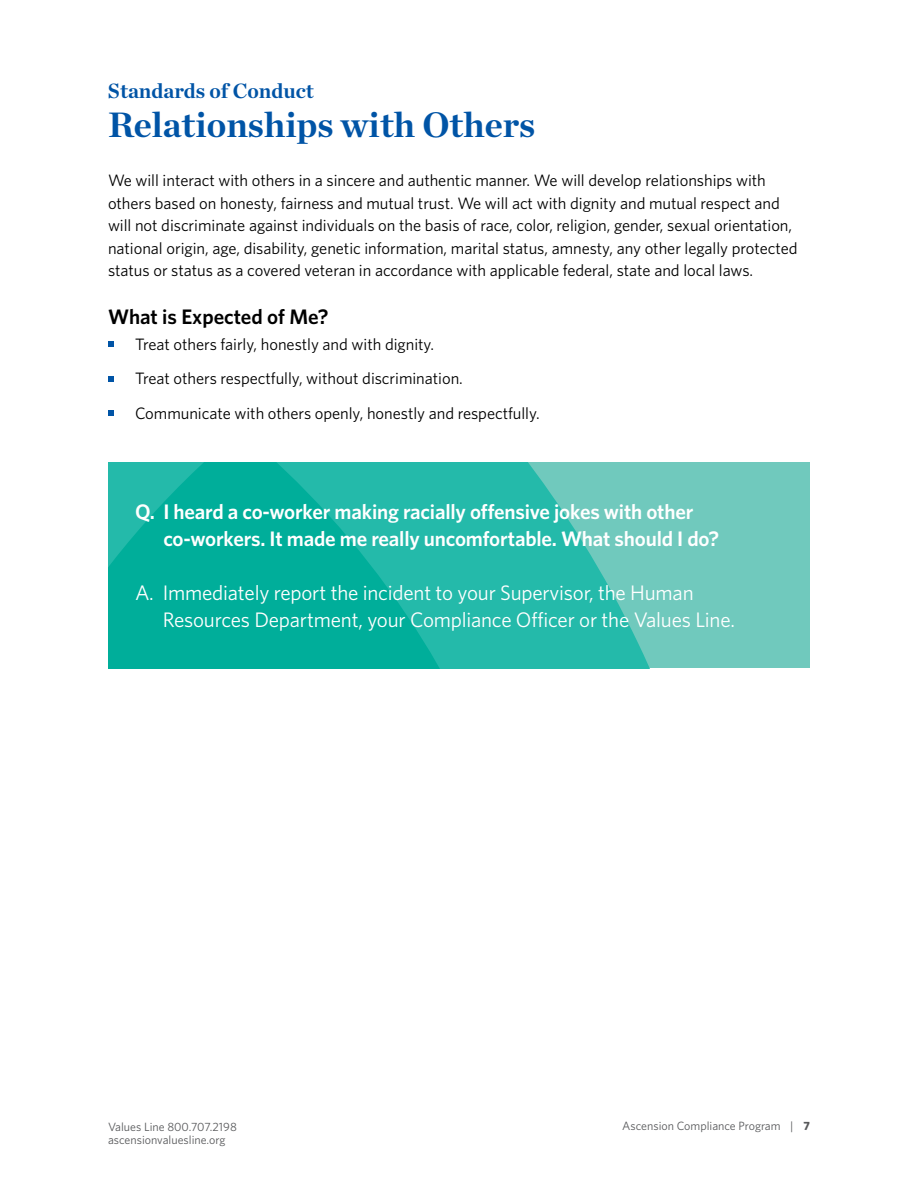
<style>
.page{position:relative;width:918px;height:1188px;background:#fff}
.page>*{position:absolute;margin:0;border:0;box-sizing:border-box;transform-origin:0 0}
.t1{font:700 36px "Chronicle Deck";color:#0054a6}
.t2{font:21px/27px "Whitney";letter-spacing:-.01em;color:#fff}
.t3{font:600 21px/27px "Whitney";letter-spacing:-.01em;color:#fff}
.t4{font:600 21px "Whitney";letter-spacing:-.005em;color:#000}
.t5{font:700 21px "Chronicle Deck";color:#0054a6}
.t6{font:16.5px/22.5px "Whitney";letter-spacing:-.005em;color:#000}
.t7{font:12px/13.5px "Whitney";color:#58595b}
.s1{font-weight:700}
</style>
<div class="page">
<div style="left:108px;top:463px;width:702px;height:205px;background:#70c9bd"></div>
<svg style="left:514px;top:463px;width:136px;height:205px;fill:#24baaa"></svg>
<svg style="left:108px;top:463px;width:406px;height:205px;background:#0fb3a0"></svg>
<svg style="left:108px;top:341px;width:6px;height:6px"></svg>
<svg style="left:108px;top:376px;width:6px;height:5px"></svg>
<svg style="left:108px;top:410px;width:6px;height:6px"></svg>
<p class="t5" style="left:108px;top:74px;width:208px">Standards of Conduct</p>
<h1 class="t1" style="left:108px;top:96px;width:429px">Relationships with Others</h1>
<p class="t6" style="left:108px;top:169px;width:691px">We will interact with others in a sincere and authentic manner. We will develop relationships with others based on honesty, fairness and mutual trust. We will act with dignity and mutual respect and will not discriminate against individuals on the basis of race, color, religion, gender, sexual orientation, national origin, age, disability, genetic information, marital status, amnesty, any other legally protected status or status as a covered veteran in accordance with applicable federal, state and local laws.</p>
<p class="t4" style="left:108px;top:303px;width:222px">What is Expected of Me?</p>
<p class="t6" style="left:135px;top:326px;width:406px;line-height:34.5px">Treat others fairly, honestly and with dignity.<br>Treat others respectfully, without discrimination.<br>Communicate with others openly, honestly and respectfully.</p>
<p class="t3" style="left:163px;top:498px;width:557px;text-indent:-28px">Q. I heard a co-worker making racially offensive jokes with other co-workers. It made me really uncomfortable. What should I do?</p>
<p class="t2" style="left:163px;top:579px;width:574px;text-indent:-28px">A. Immediately report the incident to your Supervisor, the Human<br>Resources Department, your Compliance Officer or the Values Line.</p>
<p class="t7" style="left:108px;top:1120px;width:130px">Values Line 800.707.2198 ascensionvaluesline.org</p>
<p class="t7" style="left:622px;top:1119px;width:189px">Ascension Compliance Program | <span class="s1">7</span></p>
</div>
